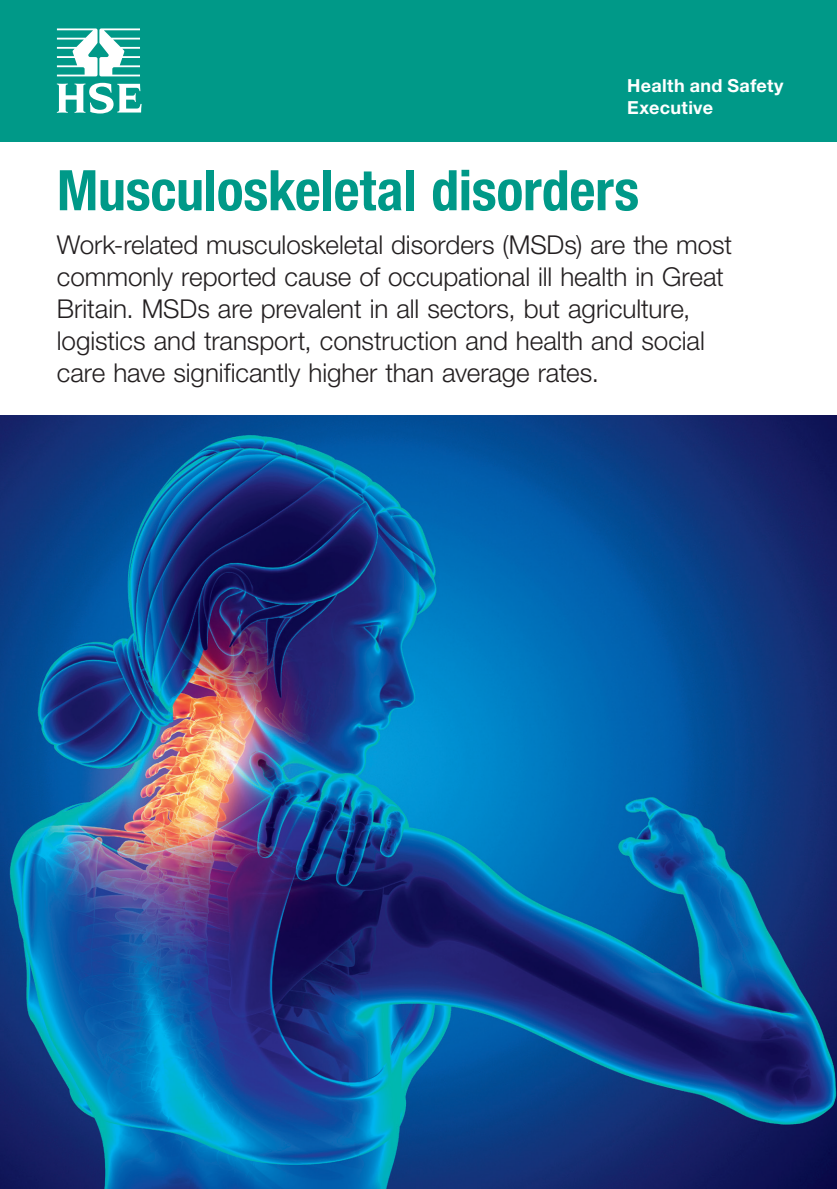
<style>
.page{position:relative;width:837px;height:1189px;background:#fff}
.page>*{position:absolute;margin:0;border:0;box-sizing:border-box;transform-origin:0 0}
.t1{font:700 condensed 56px "Helvetica Neue LT Std";letter-spacing:-.005em;color:#098}
.t2{font:300 26px/32px "Helvetica Neue LT Std";color:#231f20}
.t3{font:700 18px/22px "Helvetica Neue LT Std";letter-spacing:.02em;color:#fff}
</style>
<div class="page">
<div style="left:0;top:0;width:836px;height:142px;background:#098"></div>
<svg style="left:57px;top:28px;width:83px;height:48px"></svg>
<svg style="left:57px;top:83px;width:84px;height:30px"></svg>
<img style="left:0;top:415px;width:836px;height:774px">
<p class="t3" style="left:627px;top:74px;width:158px">Health and Safety<br>Executive</p>
<h1 class="t1" style="left:57px;top:156px;width:583px">Musculoskeletal disorders</h1>
<p class="t2" style="left:57px;top:228px;width:676px">Work-related musculoskeletal disorders (MSDs) are the most commonly reported cause of occupational ill health in Great Britain. MSDs are prevalent in all sectors, but agriculture, logistics and transport, construction and health and social care have significantly higher than average rates.</p>
</div>
